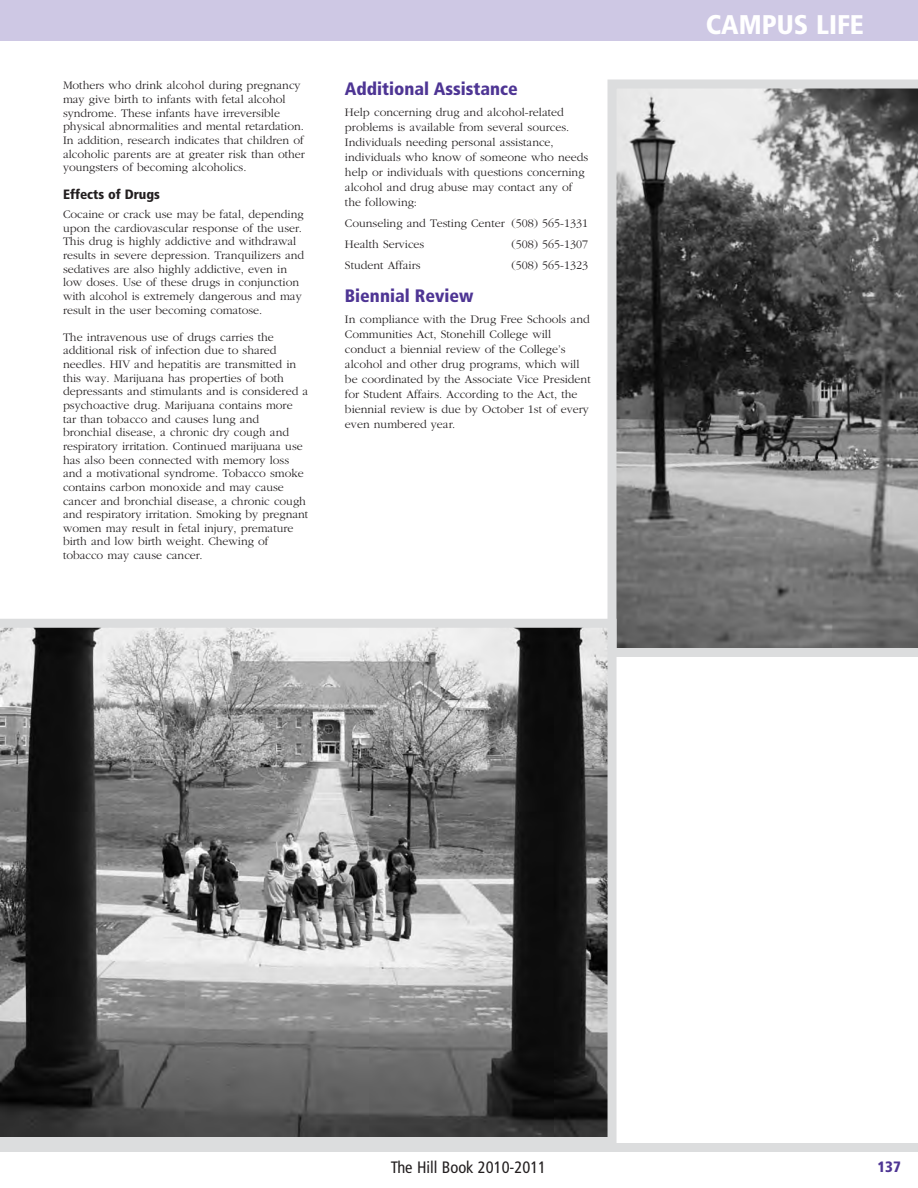
<style>
.page{position:relative;width:918px;height:1188px;background:#fff}
.page>*{position:absolute;margin:0;border:0;box-sizing:border-box;transform-origin:0 0}
.t1{font:900 condensed 27px "Frutiger LT Std";color:#fff}
.t2{font:900 condensed 18px "Frutiger LT Std";color:#4e3594}
.t3{font:condensed 16.5px "Frutiger LT Std";color:#231f20}
.t4{font:900 condensed 15px "Frutiger LT Std";color:#4e3594}
.t5{font:900 condensed 13.5px "Frutiger LT Std";color:#231f20}
.t6{font:300 12px/13.6px "Garamond";color:#231f20}
</style>
<div class="page">
<div style="left:0;top:0;width:918px;height:40px;background:#cec8e4"></div>
<svg style="left:608px;top:80px;width:310px;height:577px;background:#757575"></svg>
<svg style="left:0;top:619px;width:617px;height:524px;background:#797979"></svg>
<div style="left:0;top:1143px;width:918px;height:9px;background:#dcddde"></div>
<p class="t6" style="left:63px;top:80px;width:243px">Mothers who drink alcohol during pregnancy may give birth to infants with fetal alcohol syndrome. These infants have irreversible physical abnormalities and mental retardation.<br>In addition, research indicates that children of alcoholic parents are at greater risk than other youngsters of becoming alcoholics.</p>
<p class="t5" style="left:63px;top:188px;width:98px">Effects of Drugs</p>
<p class="t6" style="left:63px;top:208px;width:243px">Cocaine or crack use may be fatal, depending upon the cardiovascular response of the user.<br>This drug is highly addictive and withdrawal results in severe depression. Tranquilizers and sedatives are also highly addictive, even in low doses. Use of these drugs in conjunction with alcohol is extremely dangerous and may result in the user becoming comatose.</p>
<p class="t6" style="left:63px;top:331px;width:247px">The intravenous use of drugs carries the additional risk of infection due to shared needles. HIV and hepatitis are transmitted in this way. Marijuana has properties of both depressants and stimulants and is considered a psychoactive drug. Marijuana contains more tar than tobacco and causes lung and bronchial disease, a chronic dry cough and respiratory irritation. Continued marijuana use has also been connected with memory loss and a motivational syndrome. Tobacco smoke contains carbon monoxide and may cause cancer and bronchial disease, a chronic cough and respiratory irritation. Smoking by pregnant women may result in fetal injury, premature birth and low birth weight. Chewing of tobacco may cause cancer.</p>
<h2 class="t2" style="left:345px;top:81px;width:174px">Additional Assistance</h2>
<p class="t6" style="left:345px;top:105px;width:245px;line-height:15px">Help concerning drug and alcohol-related problems is available from several sources.<br>Individuals needing personal assistance, individuals who know of someone who needs help or individuals with questions concerning alcohol and drug abuse may contact any of the following:</p>
<p class="t6" style="left:345px;top:213px;width:245px;line-height:21px">Counseling and Testing Center (508) 565-1331<br>Health Services</p>
<p class="t6" style="left:511px;top:238px;width:78px">(508) 565-1307</p>
<p class="t6" style="left:345px;top:259px;width:77px">Student Affairs</p>
<p class="t6" style="left:511px;top:259px;width:78px">(508) 565-1323</p>
<h2 class="t2" style="left:345px;top:288px;width:130px">Biennial Review</h2>
<p class="t6" style="left:345px;top:312px;width:247px;line-height:15px">In compliance with the Drug Free Schools and Communities Act, Stonehill College will conduct a biennial review of the College’s alcohol and other drug programs, which will be coordinated by the Associate Vice President for Student Affairs. According to the Act, the biennial review is due by October 1st of every even numbered year.</p>
<h1 class="t1" style="left:706px;top:14px;width:160px">CAMPUS LIFE</h1>
<h3 class="t3" style="left:391px;top:1158px;width:157px">The Hill Book 2010-2011</h3>
<p class="t4" style="left:878px;top:1161px;width:25px">137</p>
</div>
